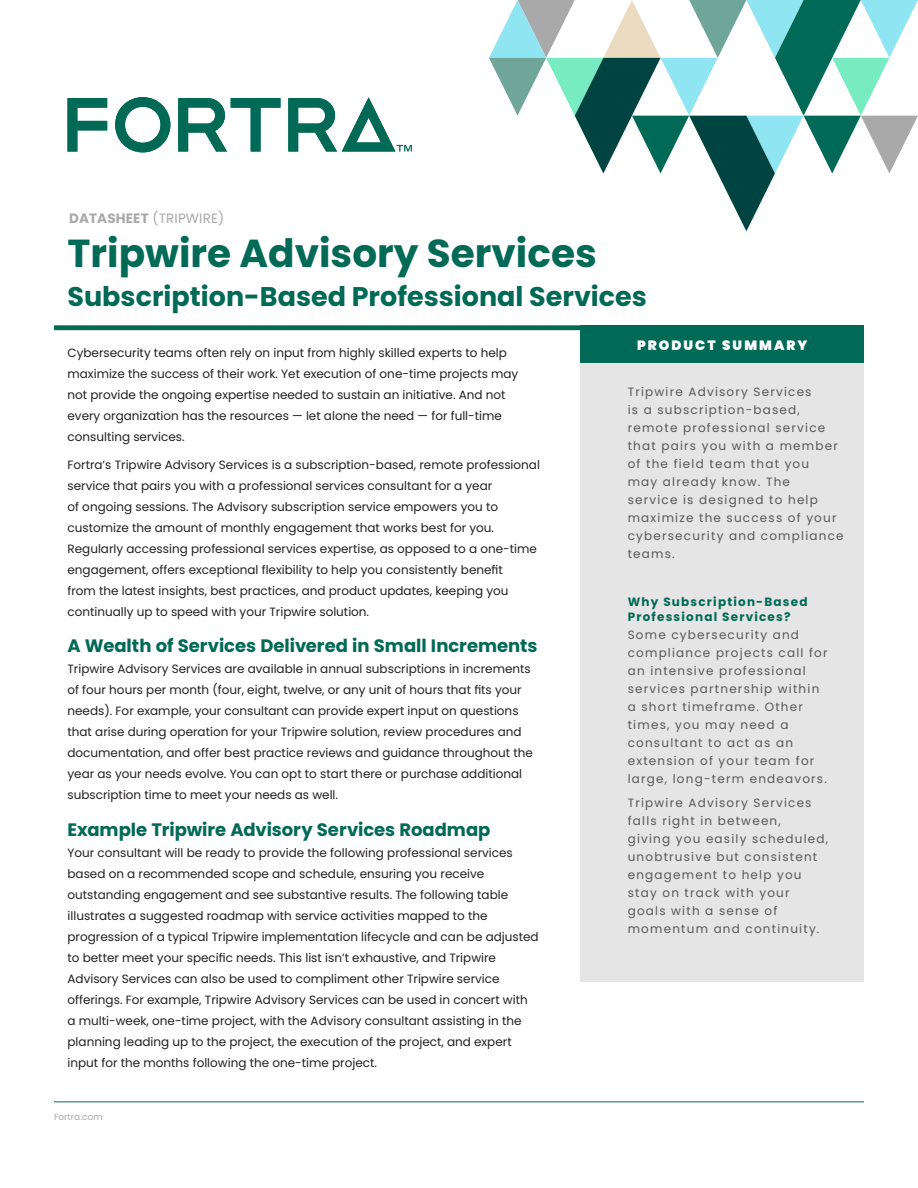
<style>
.page{position:relative;width:918px;height:1188px;background:#fff}
.page>*{position:absolute;margin:0;border:0;box-sizing:border-box;transform-origin:0 0}
.FTA_Title__no_rule{font:700 39px "Poppins";color:#006a56}
.FTA_Subtitle__above_rule{font:700 27px "Poppins";color:#006a56}
.FTA_H1{font:700 18px "Poppins";color:#006a56}
.FTA_Document_Type{font:13.5px "Poppins";letter-spacing:.01em;color:#a9a9a9}
.t1{font:900 13.5px "Poppins";letter-spacing:.15em;color:#fff}
.FTA_Body{font:12px/21px "Poppins";color:#231f20}
.Interior_Sidebar_Body{font:12px/18px "Poppins";letter-spacing:.1em;color:#57585a}
.Interior_Sidebar_Subhead{font:12px/18px "Poppins";letter-spacing:.1em;color:#57585a}
.Interior_Sidebar_Subhead-2{font:700 12px/14.4px "Poppins";letter-spacing:.1em;color:#006a56}
.t2{font:9px "Poppins";color:#a9a9a9}
.s1{font-weight:700}
</style>
<div class="page">
<svg style="left:489px;top:0;width:429px;height:231px"></svg>
<hr style="left:54px;top:1101px;width:810px;height:1px;background:#006a56">
<svg style="left:68px;top:98px;width:39px;height:54px"></svg>
<svg style="left:178px;top:98px;width:103px;height:54px"></svg>
<svg style="left:115px;top:97px;width:55px;height:55px"></svg>
<svg style="left:288px;top:97px;width:124px;height:55px"></svg>
<div style="left:580px;top:325px;width:284px;height:39px;background:#006a56"></div>
<div style="left:580px;top:363px;width:284px;height:619px;background:#e5e5e5"></div>
<div style="left:54px;top:325px;width:810px;height:5px;background:#006a56"></div>
<p class="FTA_Document_Type" style="left:69px;top:210px;width:157px"><span class="s1">DATASHEET</span> (TRIPWIRE)</p>
<p class="FTA_Title__no_rule" style="left:68px;top:230px;width:531px">Tripwire Advisory Services</p>
<p class="FTA_Subtitle__above_rule" style="left:68px;top:281px;width:581px">Subscription-Based Professional Services</p>
<p class="FTA_Body" style="left:68px;top:342px;width:452px">Cybersecurity teams often rely on input from highly skilled experts to help maximize the success of their work. Yet execution of one-time projects may not provide the ongoing expertise needed to sustain an initiative. And not every organization has the resources — let alone the need — for full-time consulting services.</p>
<p class="FTA_Body" style="left:68px;top:454px;width:474px">Fortra’s Tripwire Advisory Services is a subscription-based, remote professional service that pairs you with a professional services consultant for a year<br>of ongoing sessions. The Advisory subscription service empowers you to customize the amount of monthly engagement that works best for you.<br>Regularly accessing professional services expertise, as opposed to a one-time engagement, offers exceptional flexibility to help you consistently benefit<br>from the latest insights, best practices, and product updates, keeping you continually up to speed with your Tripwire solution.</p>
<p class="FTA_H1" style="left:68px;top:636px;width:471px">A Wealth of Services Delivered in Small Increments</p>
<p class="FTA_Body" style="left:68px;top:659px;width:467px">Tripwire Advisory Services are available in annual subscriptions in increments of four hours per month (four, eight, twelve, or any unit of hours that fits your needs). For example, your consultant can provide expert input on questions that arise during operation for your Tripwire solution, review procedures and documentation, and offer best practice reviews and guidance throughout the year as your needs evolve. You can opt to start there or purchase additional subscription time to meet your needs as well.</p>
<p class="FTA_H1" style="left:68px;top:819px;width:424px">Example Tripwire Advisory Services Roadmap</p>
<p class="FTA_Body" style="left:68px;top:842px;width:473px">Your consultant will be ready to provide the following professional services based on a recommended scope and schedule, ensuring you receive outstanding engagement and see substantive results. The following table illustrates a suggested roadmap with service activities mapped to the progression of a typical Tripwire implementation lifecycle and can be adjusted to better meet your specific needs. This list isn’t exhaustive, and Tripwire Advisory Services can also be used to compliment other Tripwire service offerings. For example, Tripwire Advisory Services can be used in concert with a multi-week, one-time project, with the Advisory consultant assisting in the planning leading up to the project, the execution of the project, and expert input for the months following the one-time project.</p>
<p class="t2" style="left:54px;top:1112px;width:50px">Fortra.com</p>
<p class="t1" style="left:637px;top:337px;width:172px">PRODUCT SUMMARY</p>
<p class="Interior_Sidebar_Subhead" style="left:628px;top:383px;width:217px">Tripwire Advisory Services<br>is a subscription-based, remote professional service that pairs you with a member of the field team that you<br>may already know. The<br>service is designed to help maximize the success of your cybersecurity and compliance teams.</p>
<p class="Interior_Sidebar_Subhead-2" style="left:628px;top:595px;width:181px">Why Subscription-Based<br>Professional Services?</p>
<p class="Interior_Sidebar_Body" style="left:628px;top:625px;width:201px">Some cybersecurity and compliance projects call for an intensive professional services partnership within a short timeframe. Other times, you may need a consultant to act as an extension of your team for large, long-term endeavors.</p>
<p class="Interior_Sidebar_Body" style="left:628px;top:794px;width:202px">Tripwire Advisory Services falls right in between,<br>giving you easily scheduled, unobtrusive but consistent engagement to help you stay on track with your goals with a sense of momentum and continuity.</p>
</div>
